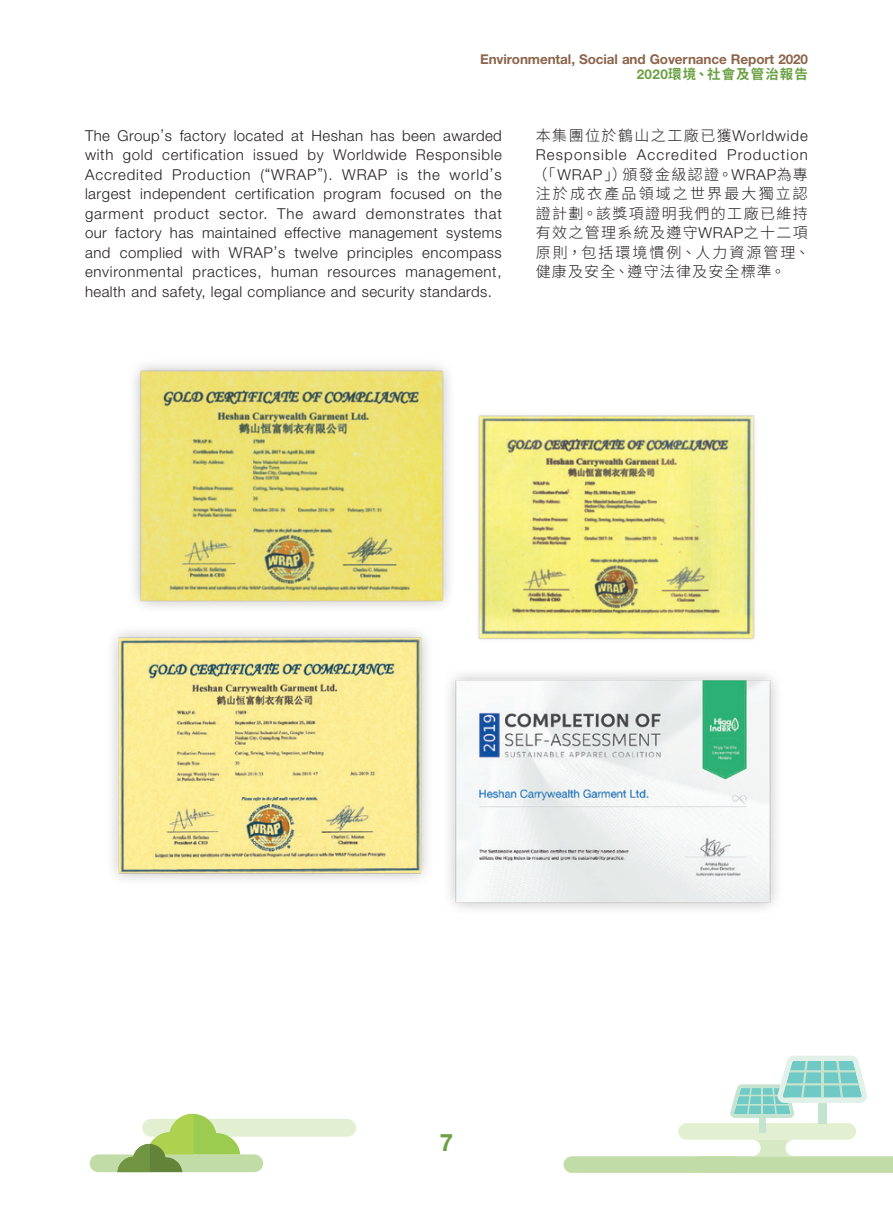
<style>
.page{position:relative;width:893px;height:1212px;background:#fff}
.page>*{position:absolute;margin:0;border:0;box-sizing:border-box;transform-origin:0 0}
.t1{font:700 24px "Helvetica Neue LT Std";color:#6ba043}
.Body_Text{font:300 15px/19.5px "Helvetica Neue LT Std";letter-spacing:.03em;color:#231f20;text-align:justify}
.C_Body_Text{font:300 15px/19.5px "Source Han Sans TC";letter-spacing:.095em;color:#231f20}
.t2{font:700 13.5px "Helvetica Neue LT Std";letter-spacing:-.005em;color:#8d654b}
.t3{font:700 13.5px "Source Han Sans TC";letter-spacing:.08em;color:#6ba043}
.s1{font-family:"Helvetica Neue LT Std"}
</style>
<div class="page">
<svg style="left:564px;top:1056px;width:329px;height:117px"></svg>
<div style="left:818px;top:1103px;width:9px;height:21px;background:#c4e4d0"></div>
<svg style="left:90px;top:1114px;width:266px;height:58px"></svg>
<img style="left:112px;top:364px;width:665px;height:545px">
<p class="t2" style="left:480px;top:51px;width:329px">Environmental, Social and Governance Report 2020</p>
<p class="t3" style="left:637px;top:67px;width:173px"><span class="s1">2020</span>環境、社會及管治報告</p>
<p class="Body_Text" style="left:85px;top:125px;width:418px">The Group’s factory located at Heshan has been awarded with gold certification issued by Worldwide Responsible Accredited Production (“WRAP”). WRAP is the world’s largest independent certification program focused on the garment product sector. The award demonstrates that our factory has maintained effective management systems and complied with WRAP’s twelve principles encompass environmental practices, human resources management, health and safety, legal compliance and security standards.</p>
<p class="C_Body_Text" style="left:533px;top:126px;width:279px">本集團位於鶴山之工廠已獲<span class="s1">Worldwide<br>Responsible Accredited Production</span>（「<span class="s1">WRAP</span>」）頒發金級認證。<span class="s1">WRAP</span>為專注於成衣產品領域之世界最大獨立認證計劃。該獎項證明我們的工廠已維持有效之管理系統及遵守<span class="s1">WRAP</span>之十二項原則，包括環境慣例、人力資源管理、健康及安全、遵守法律及安全標準。</p>
<h1 class="t1" style="left:440px;top:1128px;width:15px">7</h1>
</div>
